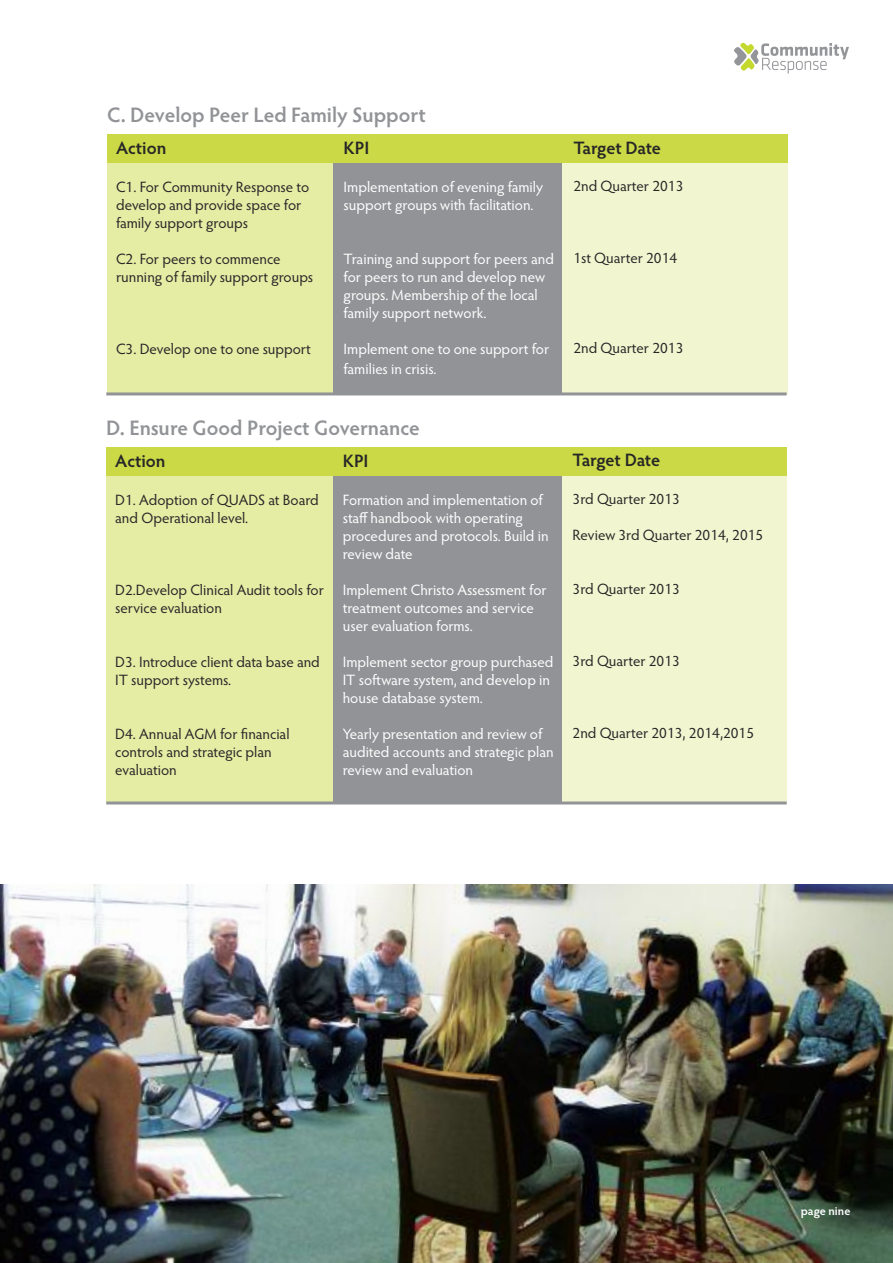
<style>
.page{position:relative;width:893px;height:1263px;background:#fff}
.page>*{position:absolute;margin:0;border:0;box-sizing:border-box;transform-origin:0 0}
.t1{font:600 21px "Hypatia Sans Pro";color:#919396}
.t2{font:600 18px "Hypatia Sans Pro";letter-spacing:-.005em;color:#272627}
.t3{font:15px/18px "Hypatia Sans Pro";color:#fff}
.t4{font:15px/18px "Hypatia Sans Pro";color:#272627}
.t5{font:600 12px "Hypatia Sans Pro";color:#fff}
</style>
<div class="page">
<img style="left:0;top:884px;width:893px;height:379px">
<svg style="left:734px;top:43px;width:115px;height:31px"></svg>
<div style="left:107px;top:138px;width:229px;height:256px;background:#e5eca4"></div>
<div style="left:539px;top:142px;width:248px;height:251px;background:#f2f6d0"></div>
<div style="left:334px;top:138px;width:228px;height:255px;background:#919396"></div>
<div style="left:107px;top:135px;width:680px;height:28px;background:#cad945"></div>
<hr style="left:106px;top:392px;width:681px;height:3px;background:#919396">
<div style="left:106px;top:450px;width:229px;height:353px;background:#e5eca4"></div>
<div style="left:538px;top:455px;width:249px;height:349px;background:#f2f6d0"></div>
<div style="left:333px;top:450px;width:228px;height:352px;background:#919396"></div>
<div style="left:106px;top:447px;width:681px;height:29px;background:#cad945"></div>
<hr style="left:106px;top:801px;width:681px;height:3px;background:#919396">
<h1 class="t1" style="left:107px;top:106px;width:320px">C. Develop Peer Led Family Support</h1>
<p class="t2" style="left:116px;top:141px;width:52px">Action</p>
<p class="t4" style="left:116px;top:179px;width:195px">C1. For Community Response to develop and provide space for family support groups</p>
<p class="t4" style="left:116px;top:251px;width:199px">C2. For peers to commence running of family support groups</p>
<p class="t2" style="left:344px;top:141px;width:27px">KPI</p>
<p class="t3" style="left:344px;top:179px;width:201px">Implementation of evening family support groups with facilitation.</p>
<p class="t3" style="left:344px;top:251px;width:212px">Training and support for peers and for peers to run and develop new groups. Membership of the local family support network.</p>
<p class="t3" style="left:344px;top:340px;width:207px;line-height:20.2px">Implement one to one support for families in crisis.</p>
<p class="t4" style="left:116px;top:341px;width:196px">C3. Develop one to one support</p>
<h1 class="t1" style="left:106px;top:419px;width:315px">D. Ensure Good Project Governance</h1>
<p class="t2" style="left:115px;top:454px;width:52px">Action</p>
<p class="t4" style="left:115px;top:492px;width:205px">D1. Adoption of QUADS at Board and Operational level.</p>
<p class="t2" style="left:343px;top:454px;width:27px">KPI</p>
<p class="t3" style="left:343px;top:492px;width:207px">Formation and implementation of staff handbook with operating procedures and protocols. Build in review date</p>
<p class="t3" style="left:343px;top:582px;width:205px">Implement Christo Assessment for treatment outcomes and service user evaluation forms.</p>
<p class="t3" style="left:343px;top:654px;width:212px">Implement sector group purchased<br>IT software system, and develop in house database system.</p>
<p class="t3" style="left:343px;top:726px;width:212px">Yearly presentation and review of audited accounts and strategic plan review and evaluation</p>
<p class="t4" style="left:115px;top:582px;width:210px">D2.Develop Clinical Audit tools for service evaluation</p>
<p class="t4" style="left:115px;top:654px;width:206px">D3. Introduce client data base and<br>IT support systems.</p>
<p class="t4" style="left:115px;top:726px;width:176px">D4. Annual AGM for financial controls and strategic plan evaluation</p>
<p class="t2" style="left:573px;top:140px;width:89px">Target Date</p>
<p class="t4" style="left:573px;top:178px;width:112px">2nd Quarter 2013</p>
<p class="t4" style="left:573px;top:250px;width:105px">1st Quarter 2014</p>
<p class="t4" style="left:573px;top:340px;width:112px">2nd Quarter 2013</p>
<p class="t2" style="left:573px;top:453px;width:89px">Target Date</p>
<p class="t4" style="left:573px;top:491px;width:109px">3rd Quarter 2013</p>
<p class="t4" style="left:573px;top:527px;width:192px">Review 3rd Quarter 2014, 2015</p>
<p class="t4" style="left:573px;top:581px;width:109px">3rd Quarter 2013</p>
<p class="t4" style="left:573px;top:653px;width:109px">3rd Quarter 2013</p>
<p class="t4" style="left:573px;top:725px;width:183px">2nd Quarter 2013, 2014,2015</p>
<p class="t5" style="left:801px;top:1206px;width:51px">page nine</p>
</div>
